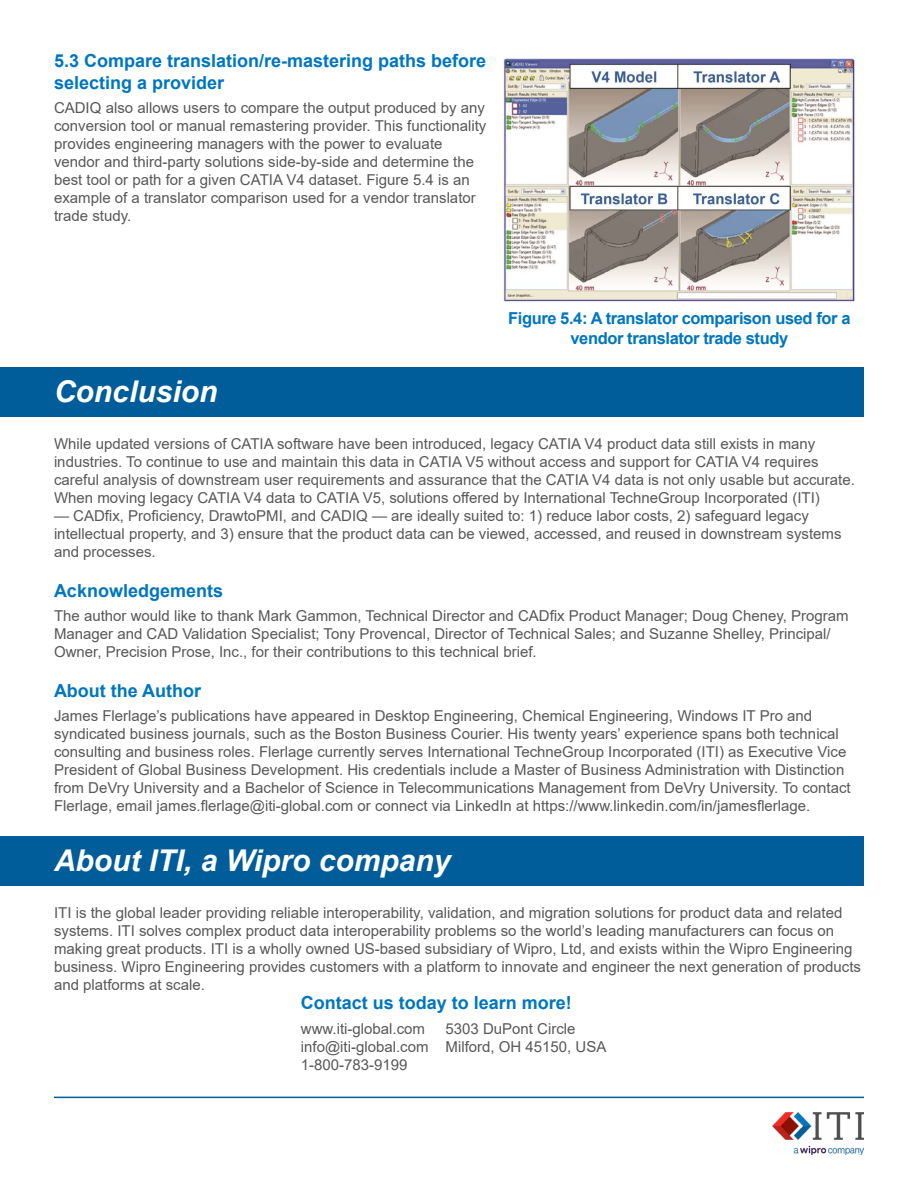
<style>
.page{position:relative;width:918px;height:1188px;background:#fff}
.page>*{position:absolute;margin:0;border:0;box-sizing:border-box;transform-origin:0 0}
.t1{font:italic 700 30px "Arial";color:#fff}
.t2{font:700 18px/21.6px "Arial";color:#0076c0}
.t3{font:700 16.5px/19.8px "Arial";letter-spacing:-.025em;color:#0076c0;text-align:center}
.t4{font:15px/18px "Arial";color:#58585a}
</style>
<div class="page">
<img style="left:772px;top:1113px;width:92px;height:42px">
<hr style="left:54px;top:1097px;width:810px;height:1px;background:#005d9a">
<img style="left:503px;top:58px;width:353px;height:244px">
<div style="left:0;top:367px;width:864px;height:50px;background:#005d9a"></div>
<div style="left:0;top:836px;width:864px;height:50px;background:#005d9a"></div>
<p class="t2" style="left:54px;top:50px;width:434px">5.3 Compare translation/re-mastering paths before selecting a provider</p>
<p class="t4" style="left:54px;top:98px;width:434px">CADIQ also allows users to compare the output produced by any conversion tool or manual remastering provider. This functionality provides engineering managers with the power to evaluate vendor and third-party solutions side-by-side and determine the best tool or path for a given CATIA V4 dataset. Figure 5.4 is an example of a translator comparison used for a vendor translator trade study.</p>
<p class="t3" style="left:508px;top:309px;width:344px">Figure 5.4: A translator comparison used for a vendor translator trade study</p>
<h1 class="t1" style="left:54px;top:372px;width:165px">Conclusion</h1>
<p class="t4" style="left:54px;top:435px;width:802px">While updated versions of CATIA software have been introduced, legacy CATIA V4 product data still exists in many industries. To continue to use and maintain this data in CATIA V5 without access and support for CATIA V4 requires careful analysis of downstream user requirements and assurance that the CATIA V4 data is not only usable but accurate.<br>When moving legacy CATIA V4 data to CATIA V5, solutions offered by International TechneGroup Incorporated (ITI)</p>
<p class="t4" style="left:54px;top:507px;width:789px">— CADfix, Proficiency, DrawtoPMI, and CADIQ — are ideally suited to: 1) reduce labor costs, 2) safeguard legacy intellectual property, and 3) ensure that the product data can be viewed, accessed, and reused in downstream systems and processes.</p>
<p class="t2" style="left:54px;top:580px;width:171px">Acknowledgements</p>
<p class="t4" style="left:54px;top:607px;width:796px">The author would like to thank Mark Gammon, Technical Director and CADfix Product Manager; Doug Cheney, Program<br>Manager and CAD Validation Specialist; Tony Provencal, Director of Technical Sales; and Suzanne Shelley, Principal/<br>Owner, Precision Prose, Inc., for their contributions to this technical brief.</p>
<p class="t2" style="left:54px;top:680px;width:149px">About the Author</p>
<p class="t4" style="left:54px;top:706px;width:798px">James Flerlage’s publications have appeared in Desktop Engineering, Chemical Engineering, Windows IT Pro and syndicated business journals, such as the Boston Business Courier. His twenty years’ experience spans both technical consulting and business roles. Flerlage currently serves International TechneGroup Incorporated (ITI) as Executive Vice President of Global Business Development. His credentials include a Master of Business Administration with Distinction from DeVry University and a Bachelor of Science in Telecommunications Management from DeVry University. To contact Flerlage, email james.flerlage@iti-global.com or connect via LinkedIn at https://www.linkedin.com/in/jamesflerlage.</p>
<h1 class="t1" style="left:54px;top:841px;width:398px">About ITI, a Wipro company</h1>
<p class="t4" style="left:54px;top:904px;width:809px">ITI is the global leader providing reliable interoperability, validation, and migration solutions for product data and related systems. ITI solves complex product data interoperability problems so the world’s leading manufacturers can focus on making great products. ITI is a wholly owned US-based subsidiary of Wipro, Ltd, and exists within the Wipro Engineering business. Wipro Engineering provides customers with a platform to innovate and engineer the next generation of products and platforms at scale.</p>
<p class="t2" style="left:301px;top:992px;width:273px">Contact us today to learn more!</p>
<p class="t4" style="left:301px;top:1020px;width:129px">www.iti-global.com info@iti-global.com<br>1-800-783-9199</p>
<p class="t4" style="left:446px;top:1020px;width:162px">5303 DuPont Circle<br>Milford, OH 45150, USA</p>
</div>
